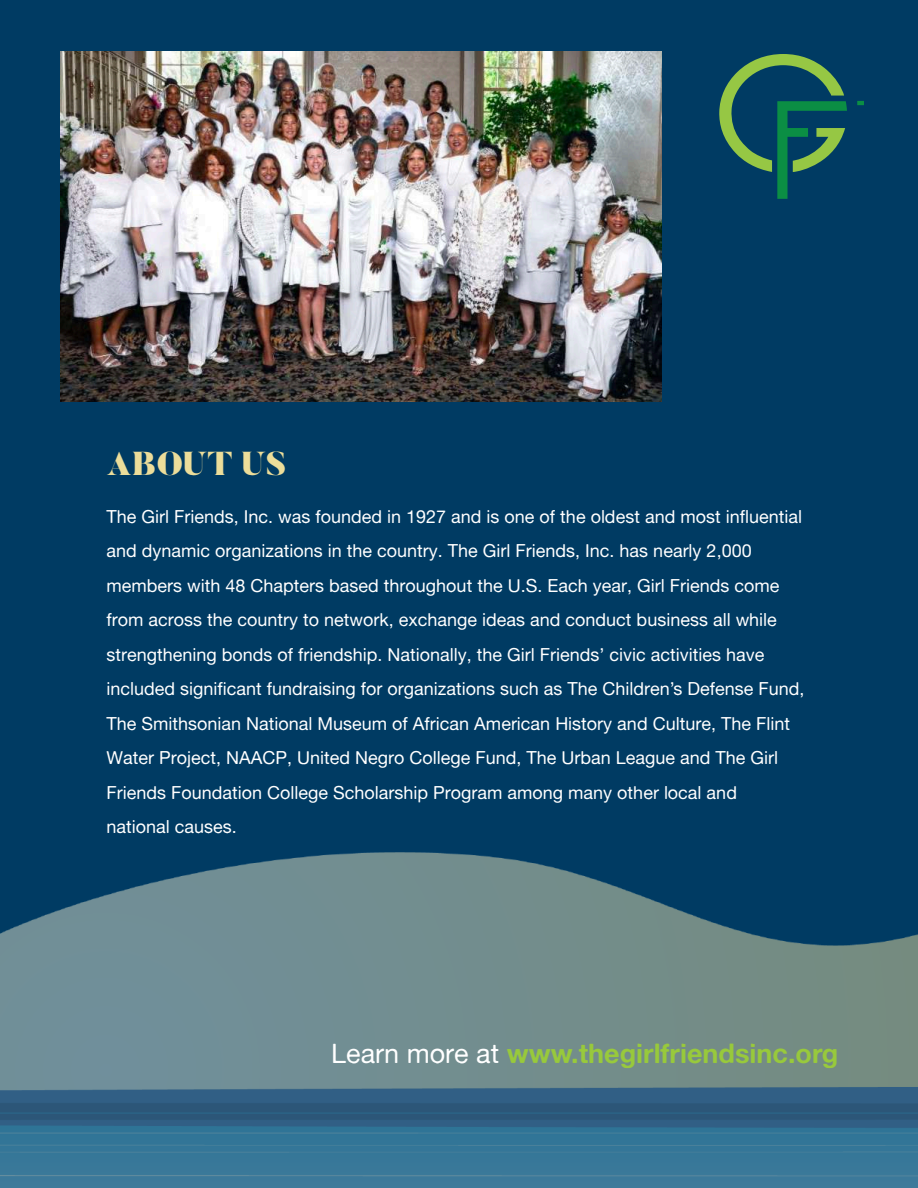
<style>
.page{position:relative;width:918px;height:1188px;background:#003b63}
.page>*{position:absolute;margin:0;border:0;box-sizing:border-box;transform-origin:0 0}
.t1{font:900 33px "Butler";color:#ecdd9a}
.t2{font:27px "Alte Haas Grotesk Bold";color:#98c93c}
.t3{font:18px/34.5px "Alte Haas Grotesk";color:#fff}
.s1{font-family:"Alte Haas Grotesk";color:#fff}
</style>
<div class="page">
<img style="left:0;top:852px;width:918px;height:336px">
<svg style="left:719px;top:54px;width:128px;height:145px"></svg>
<svg style="left:857px;top:101px;width:7px;height:5px"></svg>
<img style="left:60px;top:52px;width:602px;height:350px">
<h1 class="t1" style="left:107px;top:442px;width:182px">ABOUT US</h1>
<p class="t3" style="left:107px;top:499px;width:700px">The Girl Friends, Inc. was founded in 1927 and is one of the oldest and most influential and dynamic organizations in the country. The Girl Friends, Inc. has nearly 2,000 members with 48 Chapters based throughout the U.S. Each year, Girl Friends come from across the country to network, exchange ideas and conduct business all while strengthening bonds of friendship. Nationally, the Girl Friends’ civic activities have included significant fundraising for organizations such as The Children’s Defense Fund, The Smithsonian National Museum of African American History and Culture, The Flint Water Project, NAACP, United Negro College Fund, The Urban League and The Girl Friends Foundation College Scholarship Program among many other local and national causes.</p>
<h2 class="t2" style="left:331px;top:1037px;width:509px"><span class="s1">Learn more at</span> www.thegirlfriendsinc.org</h2>
</div>
